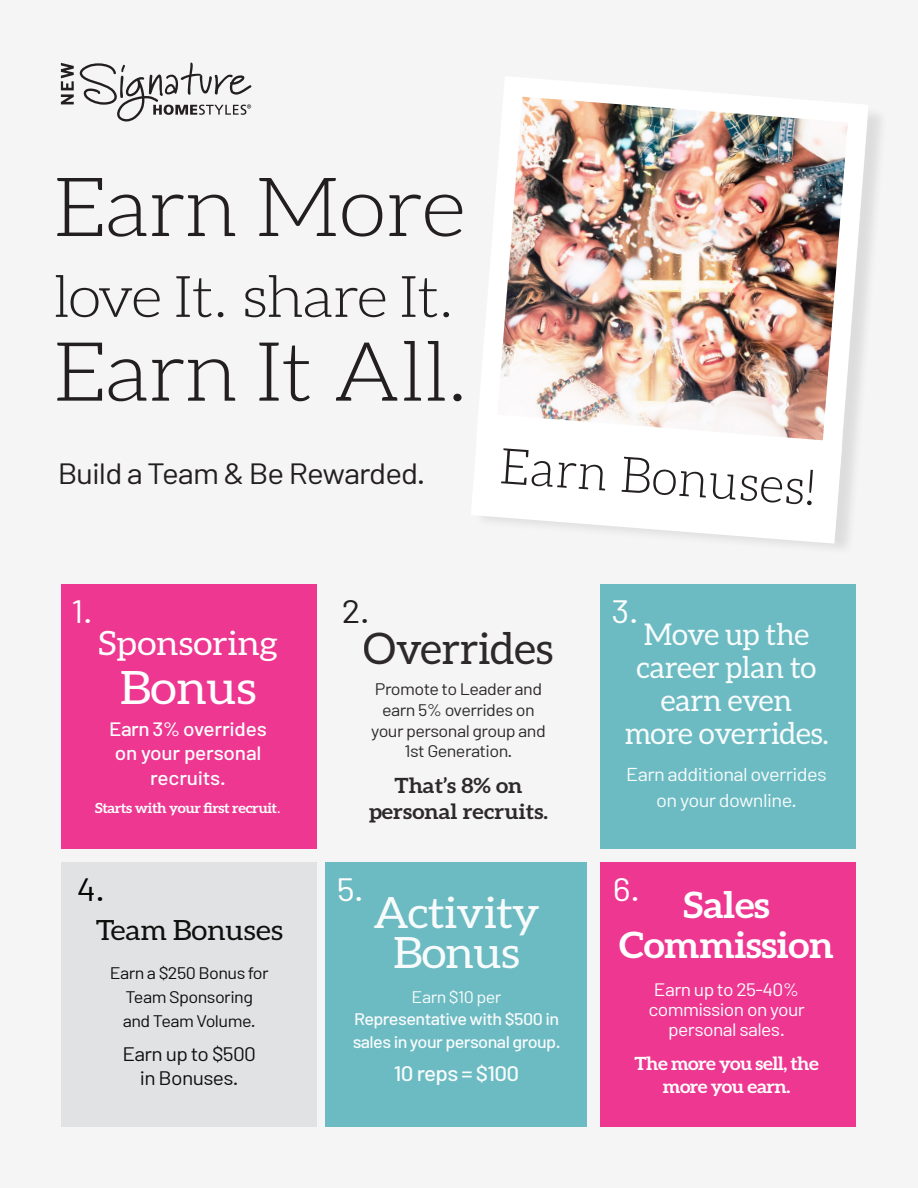
<style>
.page{position:relative;width:918px;height:1188px;background:#f5f5f5}
.page>*{position:absolute;margin:0;border:0;box-sizing:border-box;transform-origin:0 0}
.t1{font:300 82.05px "Aleo";letter-spacing:-.025em;color:#231f20;scale:1.08 1}
.t2{font:300 57.45px "Aleo";letter-spacing:-.03em;color:#231f20;scale:1.08 1}
.t3{font:300 49.5px "Aleo";color:#231f20}
.t4{font:46.05px "Aleo";letter-spacing:-.01em;color:#fff;scale:1.08 1}
.t5{font:43.5px "Aleo";letter-spacing:-.01em;color:#231f20}
.t6{font:43.2px/40.5px "Aleo";letter-spacing:-.02em;color:#fff;text-align:center;scale:1.08 1}
.t7{font:700 36.3px "Aleo";letter-spacing:-.01em;color:#fff;scale:1.08 1}
.t8{font:33.45px "Aleo";letter-spacing:-.01em;color:#fff;scale:1.08 1}
.t9{font:32.25px "Barlow";color:#fff;scale:1.08 1}
.t10{font:32.25px "Barlow";color:#040503;scale:1.08 1}
.t11{font:32.25px "Barlow";color:#231f20;scale:1.08 1}
.t12{font:30px/33px "Aleo";letter-spacing:-.01em;color:#fff;text-align:center}
.t13{font:29.25px "Barlow";letter-spacing:-.03em;color:#231f20;scale:1.08 1}
.t14{font:27.9px "Aleo";letter-spacing:-.01em;color:#040503;scale:1.08 1}
.t15{font:700 20.85px/25.5px "Aleo";color:#231f20;text-align:center;scale:1.08 1}
.t16{font:500 20.85px "Barlow";letter-spacing:-.03em;color:#fff;scale:1.08 1}
.t17{font:19.5px/24px "Barlow";letter-spacing:-.03em;color:#040503;text-align:center;scale:1.08 1}
.t18{font:500 19.35px "Barlow";letter-spacing:-.01em;color:#fff;scale:1.08 1}
.t19{font:18.6px/25.5px "Barlow";letter-spacing:-.03em;color:#fff;text-align:center;scale:1.08 1}
.t20{font:700 18.15px "Aleo";letter-spacing:-.03em;color:#fff;scale:1.08 1}
.t21{font:18px "Barlow";letter-spacing:-.03em;color:#fff;scale:1.08 1}
.t22{font:16.8px/20.9px "Barlow";letter-spacing:-.03em;color:#231f20;text-align:center;scale:1.08 1}
.t23{font:500 16.8px/22.5px "Barlow";letter-spacing:-.03em;color:#fff;scale:1.08 1}
.t24{font:16.8px/24px "Barlow";letter-spacing:-.03em;color:#040503;text-align:center;scale:1.08 1}
.t25{font:16.8px "Barlow";letter-spacing:-.03em;color:#fff;scale:1.08 1}
.t26{font:700 13.95px "Aleo";letter-spacing:-.03em;color:#fff;scale:1.08 1}
.s1{font-family:"Barlow";font-weight:400}
</style>
<div class="page">
<div style="left:61px;top:584px;width:256px;height:264px;background:#ed3791"></div>
<div style="left:600px;top:862px;width:256px;height:264px;background:#ed3791"></div>
<div style="left:325px;top:862px;width:262px;height:264px;background:#6cbbc2"></div>
<div style="left:61px;top:862px;width:256px;height:264px;background:#e1e2e4"></div>
<div style="left:600px;top:584px;width:256px;height:264px;background:#6cbbc2"></div>
<img style="left:501px;top:96px;width:378px;height:374px">
<svg style="left:482px;top:403px;width:371px;height:145px"></svg>
<svg style="left:80px;top:63px;width:172px;height:59px"></svg>
<svg style="left:61px;top:63px;width:13px;height:41px"></svg>
<p class="t1" style="left:53px;top:163px;width:384px">Earn More</p>
<p class="t2" style="left:53px;top:265px;width:372px">love It. share It.</p>
<p class="t1" style="left:53px;top:327px;width:386px">Earn It All.</p>
<p class="t13" style="left:58px;top:455px;width:342px">Build a Team &amp; Be Rewarded.</p>
<p class="t3" style="left:502px;top:439px;width:318px;rotate:4deg">Earn Bonuses!</p>
<p class="t9" style="left:71px;top:591px;width:21px">1.</p>
<p class="t8" style="left:98px;top:624px;width:168px">Sponsoring</p>
<p class="t4" style="left:120px;top:662px;width:128px">Bonus</p>
<p class="t18" style="left:109px;top:717px;width:147px">Earn 3% overrides</p>
<p class="t18" style="left:115px;top:741px;width:137px">on your personal</p>
<p class="t18" style="left:150px;top:766px;width:71px">recruits.</p>
<p class="t26" style="left:95px;top:800px;width:173px">Starts with your first recruit<span class="s1">.</span></p>
<p class="t11" style="left:342px;top:591px;width:27px">2.</p>
<p class="t9" style="left:611px;top:591px;width:27px">3.</p>
<h3 class="t12" style="left:624px;top:617px;width:206px">Move up the career plan to earn even more overrides.</h3>
<p class="t19" style="left:626px;top:761px;width:187px">Earn additional overrides on your downline.</p>
<h3 class="t5" style="left:364px;top:624px;width:191px">Overrides</h3>
<p class="t22" style="left:371px;top:678px;width:163px">Promote to Leader and earn 5% overrides on your personal group and<br>1st Generation.</p>
<p class="t15" style="left:369px;top:773px;width:167px">That’s 8% on personal recruits.</p>
<p class="t10" style="left:77px;top:870px;width:28px">4.</p>
<p class="t9" style="left:337px;top:870px;width:27px">5.</p>
<p class="t9" style="left:613px;top:870px;width:27px">6.</p>
<p class="t7" style="left:683px;top:884px;width:81px">Sales</p>
<p class="t7" style="left:619px;top:924px;width:200px">Commission</p>
<p class="t21" style="left:654px;top:978px;width:136px">Earn up to 25-40%</p>
<p class="t21" style="left:648px;top:999px;width:146px">commission on your</p>
<p class="t21" style="left:668px;top:1018px;width:110px">personal sales.</p>
<p class="t20" style="left:634px;top:1053px;width:172px">The more you sell, the</p>
<p class="t20" style="left:663px;top:1076px;width:120px">more you earn.</p>
<h3 class="t6" style="left:373px;top:892px;width:156px">Activity<br>Bonus</h3>
<p class="t25" style="left:412px;top:986px;width:85px">Earn $10 per</p>
<p class="t23" style="left:353px;top:1008px;width:194px">Representative with $500 in sales in your personal group.</p>
<p class="t16" style="left:394px;top:1060px;width:118px">10 reps = $100</p>
<h3 class="t14" style="left:95px;top:914px;width:175px">Team Bonuses</h3>
<p class="t24" style="left:110px;top:960px;width:149px">Earn a $250 Bonus for<br>Team Sponsoring and Team Volume.</p>
<p class="t17" style="left:122px;top:1042px;width:125px">Earn up to $500 in Bonuses.</p>
</div>
